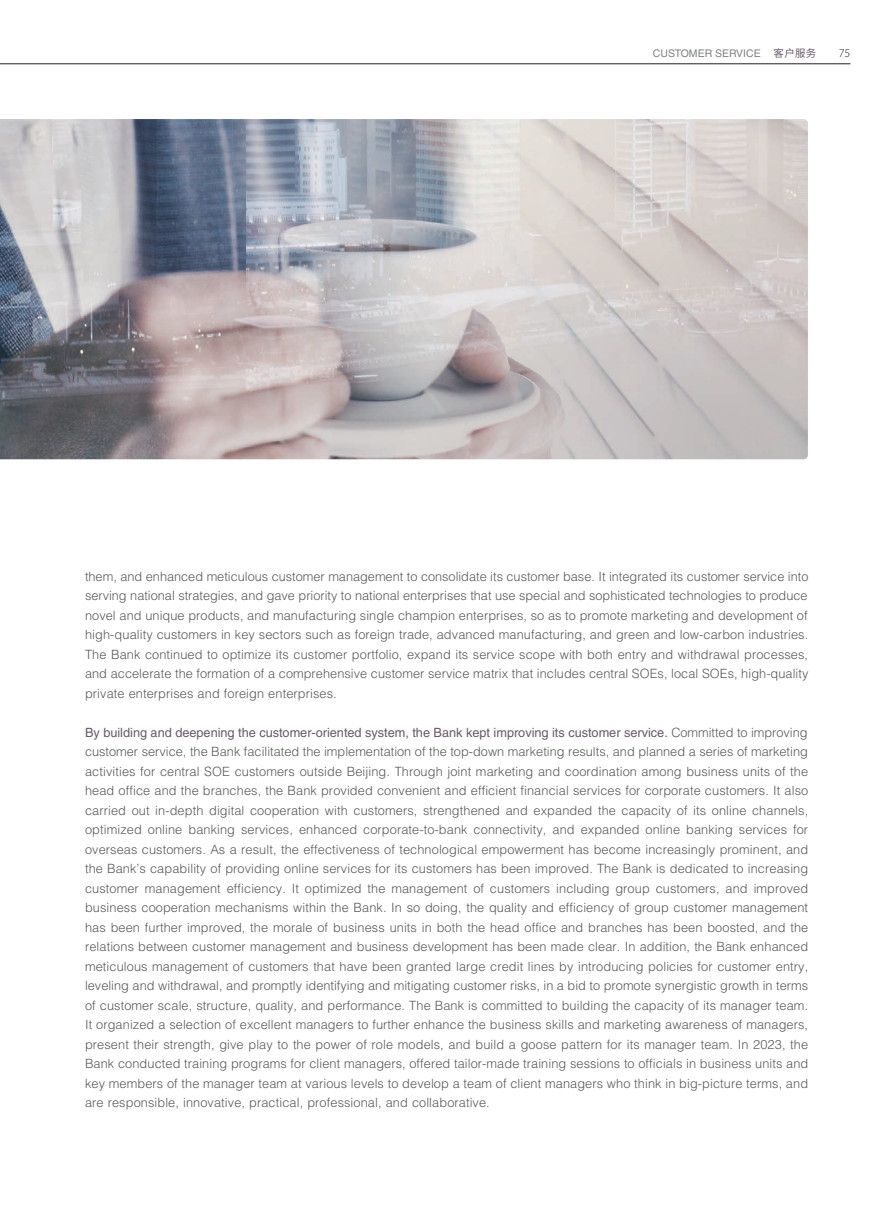
<style>
.page{position:relative;width:893px;height:1212px;background:#fff}
.page>*{position:absolute;margin:0;border:0;box-sizing:border-box;transform-origin:0 0}
.t1{font:300 12.75px/19.5px "Helvetica LT Std";letter-spacing:.01em;color:#57585a;text-align:justify}
.t2{font:300 12px "Myriad Pro";color:#231f20}
.t3{font:10.5px "Helvetica LT Std";color:#808285}
.s1{font-family:"Source Han Sans CN";color:#6a576c}
.s2{font-weight:400;color:#6a576c}
</style>
<div class="page">
<hr style="left:0;top:64px;width:850px;height:1px;background:#231f20">
<img style="left:0;top:119px;width:808px;height:340px">
<p class="t3" style="left:653px;top:47px;width:165px">CUSTOMER SERVICE <span class="s1">客户服务</span></p>
<p class="t2" style="left:839px;top:47px;width:13px">75</p>
<p class="t1" style="left:85px;top:566px;width:725px">them, and enhanced meticulous customer management to consolidate its customer base. It integrated its customer service into serving national strategies, and gave priority to national enterprises that use special and sophisticated technologies to produce novel and unique products, and manufacturing single champion enterprises, so as to promote marketing and development of high-quality customers in key sectors such as foreign trade, advanced manufacturing, and green and low-carbon industries.<br>The Bank continued to optimize its customer portfolio, expand its service scope with both entry and withdrawal processes, and accelerate the formation of a comprehensive customer service matrix that includes central SOEs, local SOEs, high-quality private enterprises and foreign enterprises.</p>
<p class="t1" style="left:85px;top:722px;width:725px"><span class="s2">By building and deepening the customer-oriented system, the Bank kept improving its customer service.</span> Committed to improving customer service, the Bank facilitated the implementation of the top-down marketing results, and planned a series of marketing activities for central SOE customers outside Beijing. Through joint marketing and coordination among business units of the head office and the branches, the Bank provided convenient and efficient financial services for corporate customers. It also carried out in-depth digital cooperation with customers, strengthened and expanded the capacity of its online channels, optimized online banking services, enhanced corporate-to-bank connectivity, and expanded online banking services for overseas customers. As a result, the effectiveness of technological empowerment has become increasingly prominent, and the Bank’s capability of providing online services for its customers has been improved. The Bank is dedicated to increasing customer management efficiency. It optimized the management of customers including group customers, and improved business cooperation mechanisms within the Bank. In so doing, the quality and efficiency of group customer management has been further improved, the morale of business units in both the head office and branches has been boosted, and the relations between customer management and business development has been made clear. In addition, the Bank enhanced meticulous management of customers that have been granted large credit lines by introducing policies for customer entry, leveling and withdrawal, and promptly identifying and mitigating customer risks, in a bid to promote synergistic growth in terms of customer scale, structure, quality, and performance. The Bank is committed to building the capacity of its manager team.<br>It organized a selection of excellent managers to further enhance the business skills and marketing awareness of managers, present their strength, give play to the power of role models, and build a goose pattern for its manager team. In 2023, the Bank conducted training programs for client managers, offered tailor-made training sessions to officials in business units and key members of the manager team at various levels to develop a team of client managers who think in big-picture terms, and are responsible, innovative, practical, professional, and collaborative.</p>
</div>
